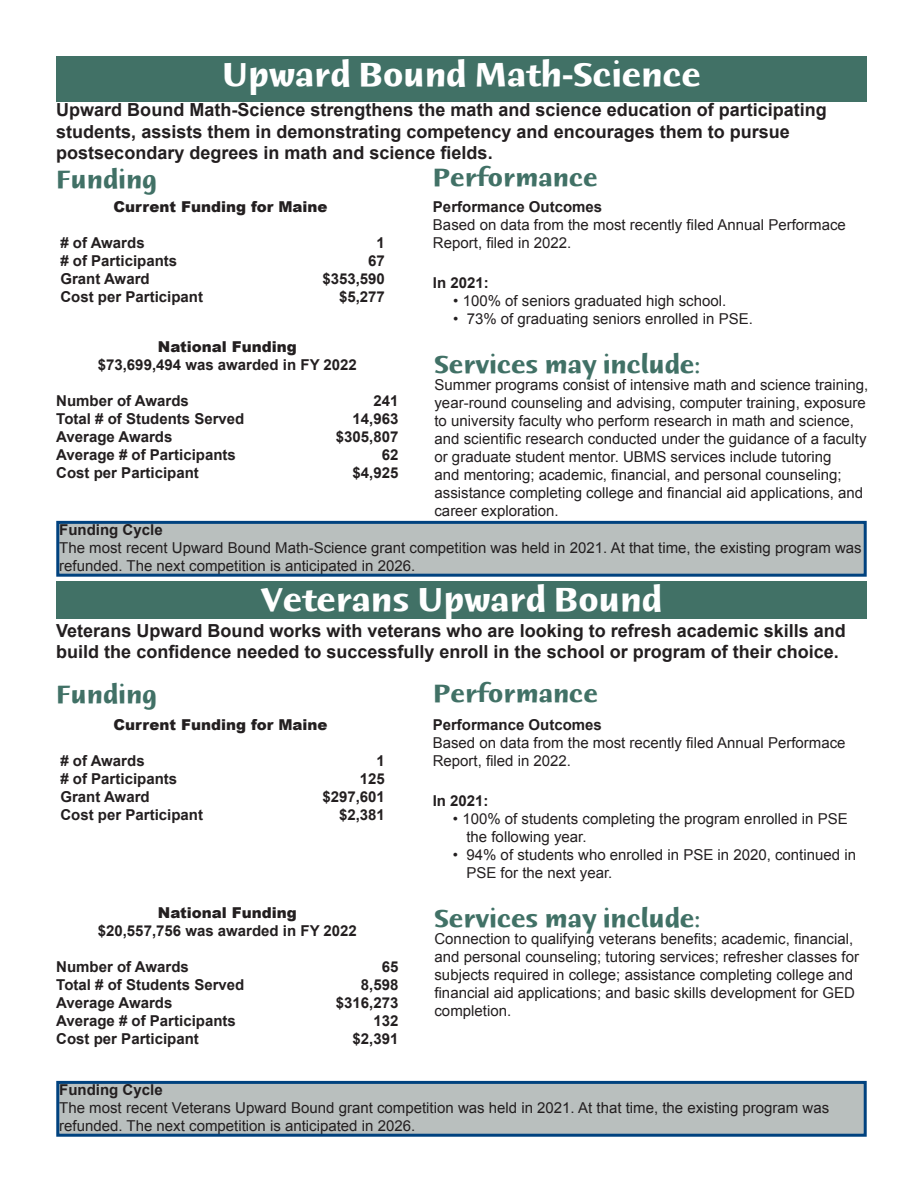
<style>
.page{position:relative;width:923px;height:1193px;background:#fff}
.page>*{position:absolute;margin:0;border:0;box-sizing:border-box;transform-origin:0 0}
.t1{font:36px "Humana Sans ITCTT Bold";color:#fff}
.t2{font:27px "Humana Sans ITCTT Bold";color:#417166}
.t3{font:700 18px/21.6px "Arial";color:#231f20}
.heading_2{font:15px/18px "Arial";color:#231f20}
.t10{font:700 15px "Arial";color:#231f20}
.p13{font:700 15px "Arial";color:#231f20}
.c9{font:900 15px "Arial";color:#231f20}
.heading_2-2{font:700 15px "Arial";color:#231f20}
</style>
<div class="page">
<div style="left:56px;top:56px;width:810px;height:45px;background:#417166"></div>
<div style="left:56px;top:581px;width:810px;height:37px;background:#417166"></div>
<div style="left:58px;top:522px;width:807px;height:53px;background:#b9bfbe"></div>
<div style="left:56px;top:521px;width:810px;height:55px;border:3px solid #00427f"></div>
<div style="left:58px;top:1082px;width:807px;height:53px;background:#b9bfbe"></div>
<div style="left:56px;top:1080px;width:810px;height:56px;border:3px solid #00427f"></div>
<p class="t1" style="left:222px;top:56px;width:480px">Upward Bound Math-Science</p>
<p class="t3" style="left:56px;top:100px;width:772px">Upward Bound Math-Science strengthens the math and science education of participating students, assists them in demonstrating competency and encourages them to pursue postsecondary degrees in math and science fields.</p>
<p class="t2" style="left:56px;top:165px;width:102px">Funding</p>
<p class="t2" style="left:433px;top:163px;width:166px">Performance</p>
<p class="c9" style="left:114px;top:196px;width:215px">Current Funding for Maine</p>
<p class="t10" style="left:60px;top:233px;width:86px"># of Awards</p>
<p class="t10" style="left:376px;top:233px;width:10px">1</p>
<p class="t10" style="left:60px;top:251px;width:118px"># of Participants</p>
<p class="t10" style="left:368px;top:251px;width:18px">67</p>
<p class="t10" style="left:60px;top:269px;width:91px">Grant Award</p>
<p class="t10" style="left:322px;top:269px;width:64px">$353,590</p>
<p class="t10" style="left:60px;top:287px;width:144px">Cost per Participant</p>
<p class="t10" style="left:339px;top:287px;width:47px">$5,277</p>
<p class="c9" style="left:158px;top:336px;width:140px">National Funding</p>
<p class="p13" style="left:98px;top:355px;width:261px">$73,699,494 was awarded in FY 2022</p>
<p class="t10" style="left:56px;top:391px;width:134px">Number of Awards</p>
<p class="t10" style="left:373px;top:391px;width:27px">241</p>
<p class="t10" style="left:56px;top:409px;width:190px">Total # of Students Served</p>
<p class="t10" style="left:352px;top:409px;width:47px">14,963</p>
<p class="t10" style="left:56px;top:427px;width:118px">Average Awards</p>
<p class="t10" style="left:336px;top:427px;width:64px">$305,807</p>
<p class="t10" style="left:56px;top:445px;width:181px">Average # of Participants</p>
<p class="t10" style="left:382px;top:445px;width:18px">62</p>
<p class="t10" style="left:56px;top:463px;width:144px">Cost per Participant</p>
<p class="t10" style="left:352px;top:463px;width:47px">$4,925</p>
<p class="heading_2-2" style="left:433px;top:197px;width:171px">Performance Outcomes</p>
<p class="heading_2" style="left:433px;top:216px;width:414px">Based on data from the most recently filed Annual Performace<br>Report, filed in 2022.</p>
<p class="heading_2-2" style="left:433px;top:273px;width:57px">In 2021:</p>
<p class="heading_2" style="left:453px;top:292px;width:274px">• 100% of seniors graduated high school.</p>
<p class="heading_2" style="left:453px;top:310px;width:301px">• 73% of graduating seniors enrolled in PSE.</p>
<p class="t2" style="left:434px;top:351px;width:267px">Services may include:</p>
<p class="heading_2" style="left:434px;top:376px;width:435px">Summer programs consist of intensive math and science training, year-round counseling and advising, computer training, exposure to university faculty who perform research in math and science, and scientific research conducted under the guidance of a faculty or graduate student mentor. UBMS services include tutoring<br>and mentoring; academic, financial, and personal counseling; assistance completing college and financial aid applications, and career exploration.</p>
<p class="p13" style="left:59px;top:519px;width:105px">Funding Cycle</p>
<p class="heading_2" style="left:59px;top:538px;width:804px">The most recent Upward Bound Math-Science grant competition was held in 2021. At that time, the existing program was refunded. The next competition is anticipated in 2026.</p>
<p class="t1" style="left:261px;top:581px;width:402px">Veterans Upward Bound</p>
<p class="t3" style="left:56px;top:620px;width:791px">Veterans Upward Bound works with veterans who are looking to refresh academic skills and build the confidence needed to successfully enroll in the school or program of their choice.</p>
<p class="t2" style="left:56px;top:681px;width:102px">Funding</p>
<p class="t2" style="left:433px;top:679px;width:166px">Performance</p>
<p class="c9" style="left:114px;top:714px;width:215px">Current Funding for Maine</p>
<p class="t10" style="left:60px;top:751px;width:86px"># of Awards</p>
<p class="t10" style="left:376px;top:751px;width:10px">1</p>
<p class="t10" style="left:60px;top:769px;width:118px"># of Participants</p>
<p class="t10" style="left:360px;top:769px;width:27px">125</p>
<p class="t10" style="left:60px;top:787px;width:91px">Grant Award</p>
<p class="t10" style="left:322px;top:787px;width:64px">$297,601</p>
<p class="t10" style="left:60px;top:805px;width:144px">Cost per Participant</p>
<p class="t10" style="left:339px;top:805px;width:47px">$2,381</p>
<p class="c9" style="left:158px;top:901px;width:140px">National Funding</p>
<p class="p13" style="left:98px;top:920px;width:261px">$20,557,756 was awarded in FY 2022</p>
<p class="t10" style="left:56px;top:956px;width:134px">Number of Awards</p>
<p class="t10" style="left:382px;top:956px;width:18px">65</p>
<p class="t10" style="left:56px;top:974px;width:190px">Total # of Students Served</p>
<p class="t10" style="left:361px;top:974px;width:39px">8,598</p>
<p class="t10" style="left:56px;top:992px;width:118px">Average Awards</p>
<p class="t10" style="left:336px;top:992px;width:64px">$316,273</p>
<p class="t10" style="left:56px;top:1010px;width:181px">Average # of Participants</p>
<p class="t10" style="left:373px;top:1010px;width:27px">132</p>
<p class="t10" style="left:56px;top:1028px;width:144px">Cost per Participant</p>
<p class="t10" style="left:352px;top:1028px;width:47px">$2,391</p>
<p class="heading_2-2" style="left:432px;top:714px;width:171px">Performance Outcomes</p>
<p class="heading_2" style="left:432px;top:733px;width:414px">Based on data from the most recently filed Annual Performace<br>Report, filed in 2022.</p>
<p class="heading_2-2" style="left:432px;top:790px;width:57px">In 2021:</p>
<p class="heading_2" style="left:466px;top:809px;width:383px;text-indent:-14px">• 100% of students completing the program enrolled in PSE the following year.</p>
<p class="heading_2" style="left:466px;top:845px;width:391px;text-indent:-14px">• 94% of students who enrolled in PSE in 2020, continued in<br>PSE for the next year.</p>
<p class="t2" style="left:434px;top:904px;width:267px">Services may include:</p>
<p class="heading_2" style="left:434px;top:930px;width:426px">Connection to qualifying veterans benefits; academic, financial, and personal counseling; tutoring services; refresher classes for subjects required in college; assistance completing college and financial aid applications; and basic skills development for GED completion.</p>
<p class="p13" style="left:59px;top:1079px;width:105px">Funding Cycle</p>
<p class="heading_2" style="left:59px;top:1098px;width:771px">The most recent Veterans Upward Bound grant competition was held in 2021. At that time, the existing program was refunded. The next competition is anticipated in 2026.</p>
</div>
